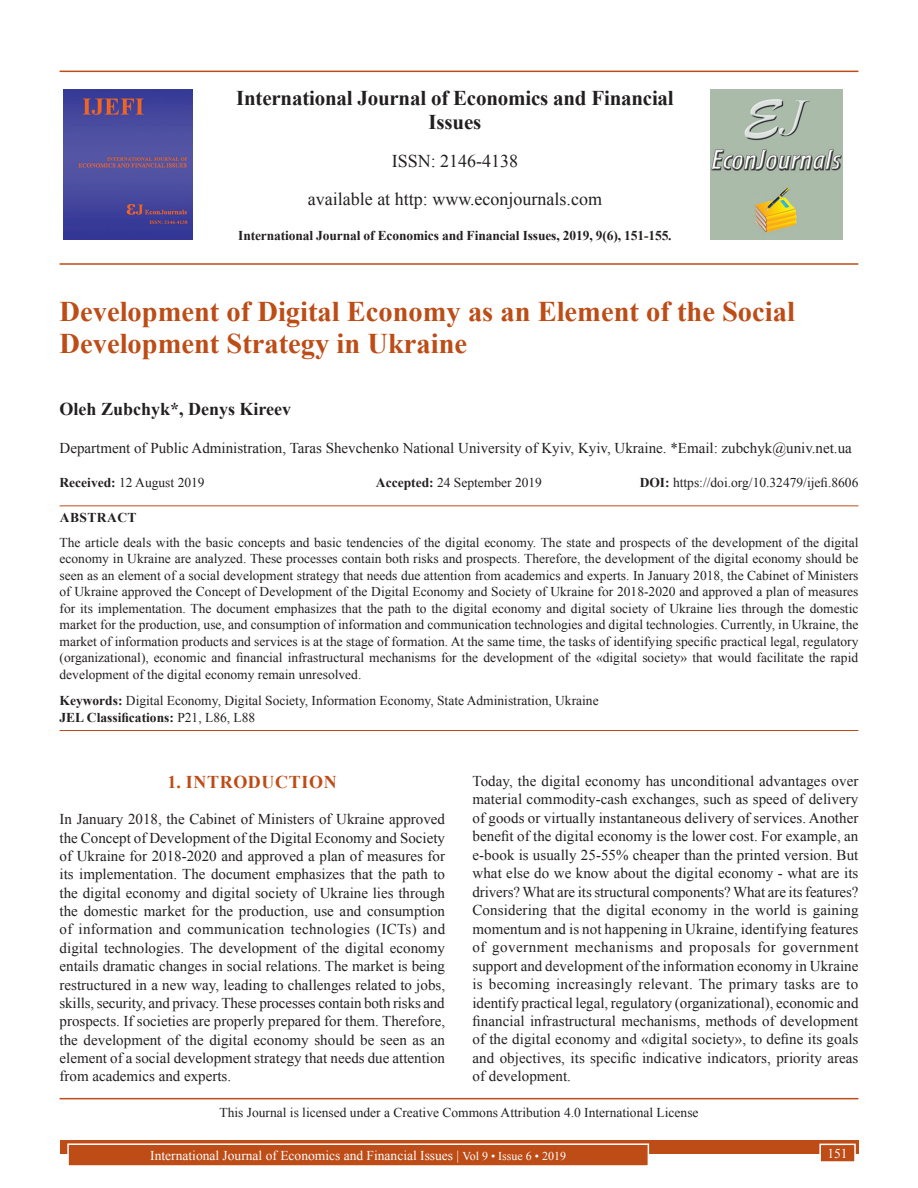
<style>
.page{position:relative;width:918px;height:1188px;background:#fff}
.page>*{position:absolute;margin:0;border:0;box-sizing:border-box;transform-origin:0 0}
.AT{font:700 28.5px/31.5px "Times New Roman";color:#bd4c16}
.Issue_details{font:700 21px/24px "Times New Roman";letter-spacing:-.01em;color:#231f20;text-align:center}
.Issue_details-2{font:18px "Times New Roman";color:#231f20}
.AU{font:700 18px "Times New Roman";color:#231f20}
.t1{font:700 18px "Times New Roman";letter-spacing:.035em;color:#bd4c16}
.TX{font:15px/18.5px "Times New Roman";color:#231f20;text-align:justify}
.AFF{font:15px "Times New Roman";color:#231f20}
.ABS{font:13.5px/16.5px "Times New Roman";color:#231f20;text-align:justify}
.KWD{font:13.5px/16.2px "Times New Roman";color:#231f20}
.HIS{font:13.5px "Times New Roman";color:#231f20}
.CCA{font:13.5px "Times New Roman";color:#231f20}
.Folio{font:13.5px "Times New Roman";color:#fff}
.Issue_details-3{font:700 13.5px "Times New Roman";letter-spacing:-.01em;color:#231f20}
.ABSH{font:700 13.5px "Times New Roman";letter-spacing:.035em;color:#231f20}
.s1{font-weight:700}
.s2{font-size:12px}
</style>
<div class="page">
<hr style="left:60px;top:71px;width:798px;height:1px;background:#bd4c16">
<hr style="left:60px;top:263px;width:798px;height:2px;background:#bd4c16">
<img style="left:64px;top:89px;width:129px;height:151px">
<img style="left:711px;top:89px;width:132px;height:150px">
<div style="left:60px;top:1140px;width:798px;height:13px;background:#bd4c16"></div>
<div style="left:68px;top:1144px;width:580px;height:22px;background:#bd4c16"></div>
<div style="left:67px;top:1143px;width:582px;height:24px;border:2px solid #fff"></div>
<div style="left:820px;top:1144px;width:35px;height:18px;background:#bd4c16"></div>
<div style="left:819px;top:1144px;width:37px;height:19px;border:2px solid #fff"></div>
<hr style="left:60px;top:505px;width:798px;height:1px;background:#bd4c16">
<hr style="left:60px;top:730px;width:798px;height:1px;background:#bd4c16">
<hr style="left:60px;top:1098px;width:798px;height:1px;background:#bd4c16">
<p class="Issue_details" style="left:236px;top:85px;width:439px">International Journal of Economics and Financial<br>Issues</p>
<p class="Issue_details-2" style="left:392px;top:148px;width:128px">ISSN: 2146-4138</p>
<p class="Issue_details-2" style="left:308px;top:186px;width:296px">available at http: www.econjournals.com</p>
<p class="Issue_details-3" style="left:238px;top:226px;width:435px">International Journal of Economics and Financial Issues, 2019, 9(6), 151-155.</p>
<p class="AT" style="left:60px;top:295px;width:737px">Development of Digital Economy as an Element of the Social<br>Development Strategy in Ukraine</p>
<p class="AU" style="left:60px;top:396px;width:233px">Oleh Zubchyk*, Denys Kireev</p>
<p class="AFF" style="left:60px;top:437px;width:794px">Department of Public Administration, Taras Shevchenko National University of Kyiv, Kyiv, Ukraine. *Email: zubchyk@univ.net.ua</p>
<p class="HIS" style="left:60px;top:473px;width:147px"><span class="s1">Received:</span> 12 August 2019</p>
<p class="HIS" style="left:376px;top:473px;width:168px"><span class="s1">Accepted:</span> 24 September 2019</p>
<p class="HIS" style="left:640px;top:473px;width:220px"><span class="s1">DOI:</span> https://doi.org/10.32479/ijefi.8606</p>
<p class="ABSH" style="left:60px;top:507px;width:78px">ABSTRACT</p>
<p class="ABS" style="left:60px;top:534px;width:800px">The article deals with the basic concepts and basic tendencies of the digital economy. The state and prospects of the development of the digital economy in Ukraine are analyzed. These processes contain both risks and prospects. Therefore, the development of the digital economy should be seen as an element of a social development strategy that needs due attention from academics and experts. In January 2018, the Cabinet of Ministers of Ukraine approved the Concept of Development of the Digital Economy and Society of Ukraine for 2018-2020 and approved a plan of measures for its implementation. The document emphasizes that the path to the digital economy and digital society of Ukraine lies through the domestic market for the production, use, and consumption of information and communication technologies and digital technologies. Currently, in Ukraine, the market of information products and services is at the stage of formation. At the same time, the tasks of identifying specific practical legal, regulatory (organizational), economic and financial infrastructural mechanisms for the development of the «digital society» that would facilitate the rapid development of the digital economy remain unresolved.</p>
<p class="KWD" style="left:60px;top:692px;width:541px"><span class="s1">Keywords:</span> Digital Economy, Digital Society, Information Economy, State Administration, Ukraine<br><span class="s1">JEL Classifications:</span> P21, L86, L88</p>
<p class="TX" style="left:472px;top:771px;width:388px">Today, the digital economy has unconditional advantages over material commodity-cash exchanges, such as speed of delivery of goods or virtually instantaneous delivery of services. Another benefit of the digital economy is the lower cost. For example, an e-book is usually 25-55% cheaper than the printed version. But what else do we know about the digital economy - what are its drivers? What are its structural components? What are its features?<br>Considering that the digital economy in the world is gaining momentum and is not happening in Ukraine, identifying features of government mechanisms and proposals for government support and development of the information economy in Ukraine is becoming increasingly relevant. The primary tasks are to identify practical legal, regulatory (organizational), economic and financial infrastructural mechanisms, methods of development of the digital economy and «digital society», to define its goals and objectives, its specific indicative indicators, priority areas of development.</p>
<p class="CCA" style="left:219px;top:1103px;width:481px">This Journal is licensed under a Creative Commons Attribution 4.0 International License</p>
<h1 class="t1" style="left:168px;top:769px;width:171px">1. INTRODUCTION</h1>
<p class="TX" style="left:60px;top:810px;width:387px">In January 2018, the Cabinet of Ministers of Ukraine approved the Concept of Development of the Digital Economy and Society of Ukraine for 2018-2020 and approved a plan of measures for its implementation. The document emphasizes that the path to the digital economy and digital society of Ukraine lies through the domestic market for the production, use and consumption of information and communication technologies (ICTs) and digital technologies. The development of the digital economy entails dramatic changes in social relations. The market is being restructured in a new way, leading to challenges related to jobs, skills, security, and privacy. These processes contain both risks and prospects. If societies are properly prepared for them. Therefore, the development of the digital economy should be seen as an element of a social development strategy that needs due attention from academics and experts.</p>
<p class="Folio" style="left:150px;top:1146px;width:417px">International Journal of Economics and Financial Issues | <span class="s2">Vol 9 • Issue 6 • 2019</span></p>
<p class="Folio" style="left:827px;top:1144px;width:22px">151</p>
</div>
